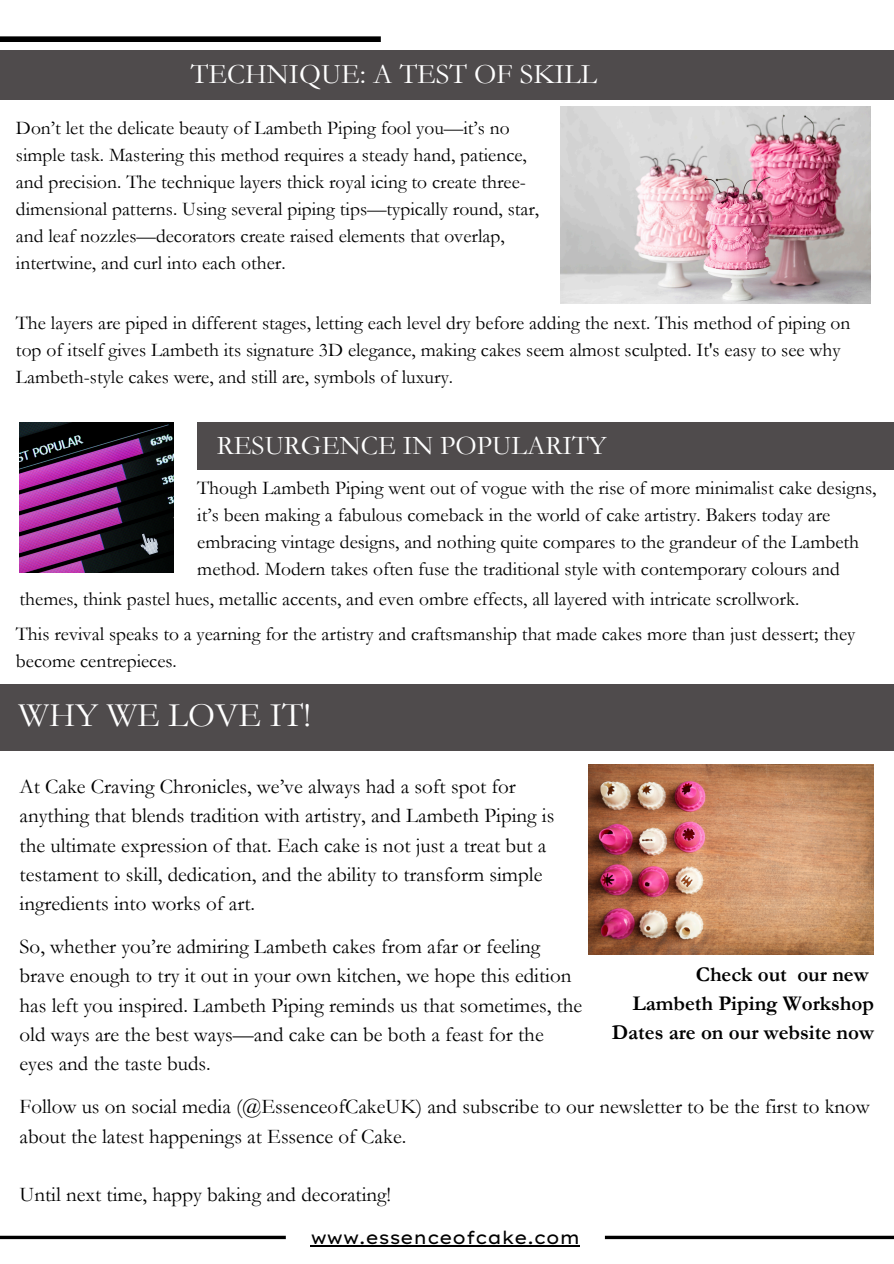
<style>
.page{position:relative;width:894px;height:1264px;background:#fff}
.page>*{position:absolute;margin:0;border:0;box-sizing:border-box;transform-origin:0 0}
.t1{font:34.5px "Garamond";color:#fff}
.t2{font:28.5px "Garamond";color:#fff}
.t3{font:27.15px "Garamond";color:#fff}
.t4{font:21px/29.2px "Garamond";color:#000}
.t5{font:700 21px/29.2px "Garamond";color:#000;text-align:right}
.t6{font:19.5px/27px "Garamond";color:#000}
.t7{font:18px "Lexend Exa";color:#000}
</style>
<div class="page">
<div style="left:0;top:36px;width:381px;height:6px;background:#000"></div>
<div style="left:0;top:684px;width:893px;height:66px;background:#4f4b4c"></div>
<svg style="left:604px;top:1235px;width:289px;height:4px"></svg>
<svg style="left:0;top:1235px;width:286px;height:4px"></svg>
<div style="left:0;top:50px;width:893px;height:50px;background:#4f4b4c"></div>
<div style="left:197px;top:422px;width:696px;height:48px;background:#4f4b4c"></div>
<img style="left:588px;top:764px;width:285px;height:191px">
<img style="left:20px;top:422px;width:154px;height:151px">
<img style="left:560px;top:106px;width:309px;height:197px">
<hr style="left:311px;top:1245px;width:268px;height:1px;background:#000">
<h4 class="t2" style="left:191px;top:59px;width:408px">TECHNIQUE: A TEST OF SKILL</h4>
<h2 class="t6" style="left:16px;top:115px;width:524px">Don’t let the delicate beauty of Lambeth Piping fool you—it’s no simple task. Mastering this method requires a steady hand, patience, and precision. The technique layers thick royal icing to create three&shy;dimensional patterns. Using several piping tips—typically round, star, and leaf nozzles—decorators create raised elements that overlap, intertwine, and curl into each other.</h2>
<h1 class="t6" style="left:16px;top:309px;width:835px">The layers are piped in different stages, letting each level dry before adding the next. This method of piping on top of itself gives Lambeth its signature 3D elegance, making cakes seem almost sculpted. It's easy to see why<br>Lambeth-style cakes were, and still are, symbols of luxury.</h1>
<h4 class="t3" style="left:217px;top:431px;width:391px">RESURGENCE IN POPULARITY</h4>
<h4 class="t6" style="left:197px;top:474px;width:680px">Though Lambeth Piping went out of vogue with the rise of more minimalist cake designs, it’s been making a fabulous comeback in the world of cake artistry. Bakers today are embracing vintage designs, and nothing quite compares to the grandeur of the Lambeth method. Modern takes often fuse the traditional style with contemporary colours and</h4>
<h4 class="t6" style="left:20px;top:585px;width:781px">themes, think pastel hues, metallic accents, and even ombre effects, all layered with intricate scrollwork.</h4>
<h4 class="t6" style="left:16px;top:620px;width:840px">This revival speaks to a yearning for the artistry and craftsmanship that made cakes more than just dessert; they become centrepieces.</h4>
<p class="t1" style="left:19px;top:696px;width:294px">WHY WE LOVE IT!</p>
<h4 class="t4" style="left:20px;top:772px;width:536px">At Cake Craving Chronicles, we’ve always had a soft spot for anything that blends tradition with artistry, and Lambeth Piping is the ultimate expression of that. Each cake is not just a treat but a testament to skill, dedication, and the ability to transform simple ingredients into works of art.</h4>
<p class="t4" style="left:20px;top:932px;width:564px">So, whether you’re admiring Lambeth cakes from afar or feeling brave enough to try it out in your own kitchen, we hope this edition has left you inspired. Lambeth Piping reminds us that sometimes, the old ways are the best ways—and cake can be both a feast for the eyes and the taste buds.</p>
<p class="t5" style="left:611px;top:959px;width:263px">Check out our new<br>Lambeth Piping Workshop<br>Dates are on our website now</p>
<h2 class="t4" style="left:20px;top:1092px;width:851px">Follow us on social media (@EssenceofCakeUK) and subscribe to our newsletter to be the first to know about the latest happenings at Essence of Cake.</h2>
<h4 class="t4" style="left:20px;top:1180px;width:373px">Until next time, happy baking and decorating!</h4>
<p class="t7" style="left:311px;top:1226px;width:270px">www.essenceofcake.com</p>
</div>
